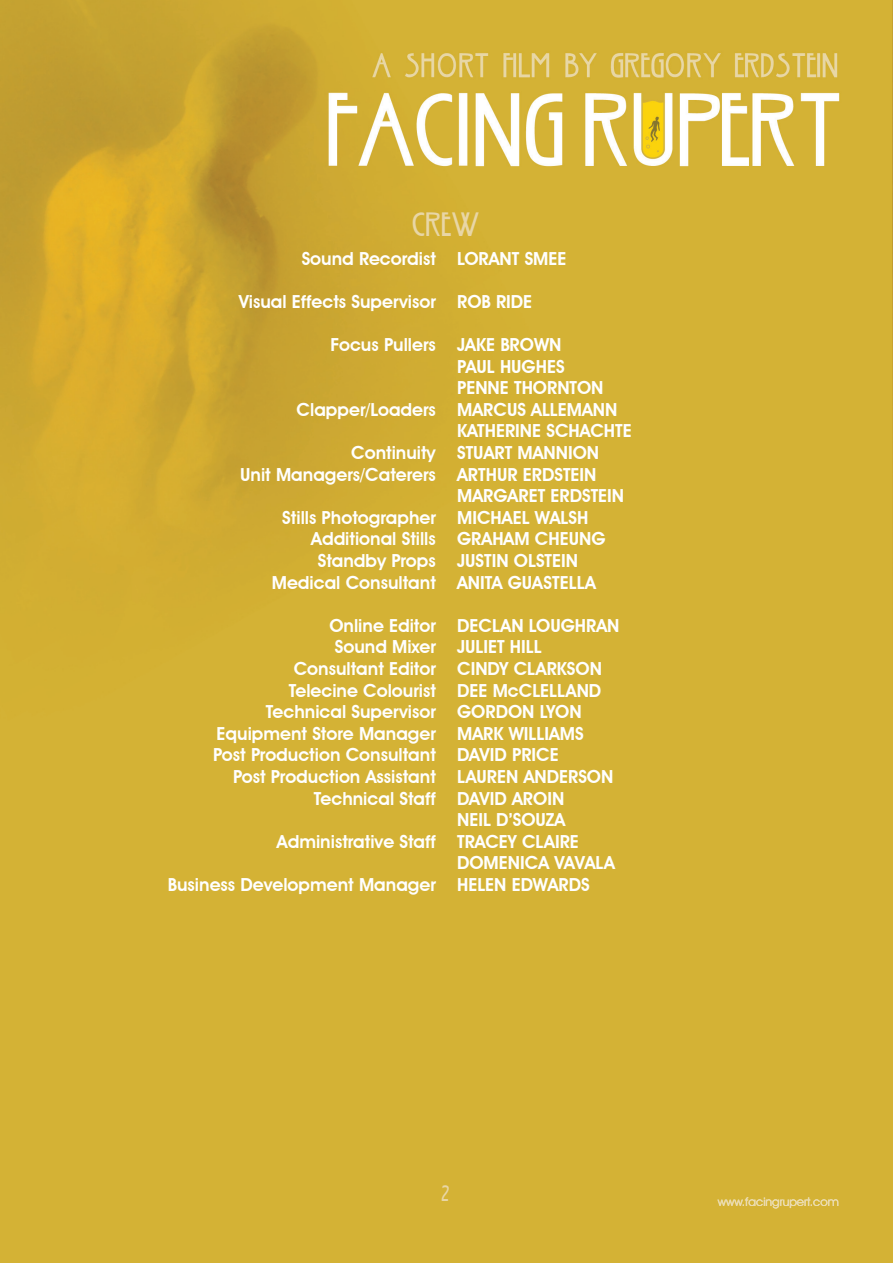
<style>
.page{position:relative;width:893px;height:1263px;background:#fff}
.page>*{position:absolute;margin:0;border:0;box-sizing:border-box;transform-origin:0 0}
.t1{font:27px "Nouveau Normal";color:#e8d6a6}
.t2{font:600 18px/21.6px "Avant Garde IT Cby BT";color:#fff;text-align:right}
.t3{font:18px "Nouveau Normal";color:#e8d6a6}
.t4{font:12px "Avant Garde IT Cby BT";color:#fff}
</style>
<div class="page">
<img style="left:0;top:0;width:893px;height:1263px">
<h1 class="t1" style="left:413px;top:211px;width:69px">CREW</h1>
<p class="t2" style="left:302px;top:247px;width:136px">Sound Recordist</p>
<p class="t2" style="left:239px;top:290px;width:199px">Visual Effects Supervisor</p>
<p class="t2" style="left:330px;top:334px;width:107px">Focus Pullers</p>
<p class="t2" style="left:297px;top:398px;width:141px">Clapper/Loaders</p>
<p class="t2" style="left:240px;top:442px;width:197px">Continuity<br>Unit Managers/Caterers</p>
<p class="t2" style="left:272px;top:506px;width:166px">Stills Photographer<br>Additional Stills<br>Standby Props<br>Medical Consultant</p>
<p class="t2" style="left:213px;top:614px;width:224px">Online Editor<br>Sound Mixer<br>Consultant Editor<br>Telecine Colourist<br>Technical Supervisor<br>Equipment Store Manager<br>Post Production Consultant<br>Post Production Assistant<br>Technical Staff</p>
<p class="t2" style="left:277px;top:830px;width:160px">Administrative Staff</p>
<p class="t2" style="left:168px;top:874px;width:269px">Business Development Manager</p>
<p class="t2" style="left:457px;top:247px;width:111px">LORANT SMEE</p>
<p class="t2" style="left:457px;top:290px;width:77px">ROB RIDE</p>
<p class="t2" style="left:457px;top:334px;width:176px;text-align:left">JAKE BROWN<br>PAUL HUGHES<br>PENNE THORNTON<br>MARCUS ALLEMANN<br>KATHERINE SCHACHTE<br>STUART MANNION<br>ARTHUR ERDSTEIN<br>MARGARET ERDSTEIN<br>MICHAEL WALSH<br>GRAHAM CHEUNG<br>JUSTIN OLSTEIN<br>ANITA GUASTELLA</p>
<p class="t2" style="left:457px;top:614px;width:164px;text-align:left">DECLAN LOUGHRAN<br>JULIET HILL<br>CINDY CLARKSON<br>DEE McCLELLAND<br>GORDON LYON<br>MARK WILLIAMS<br>DAVID PRICE<br>LAUREN ANDERSON<br>DAVID AROIN<br>NEIL D’SOUZA<br>TRACEY CLAIRE<br>DOMENICA VAVALA<br>HELEN EDWARDS</p>
<p class="t3" style="left:442px;top:1185px;width:11px">2</p>
<p class="t4" style="left:718px;top:1195px;width:123px">www.facingrupert.com</p>
</div>
